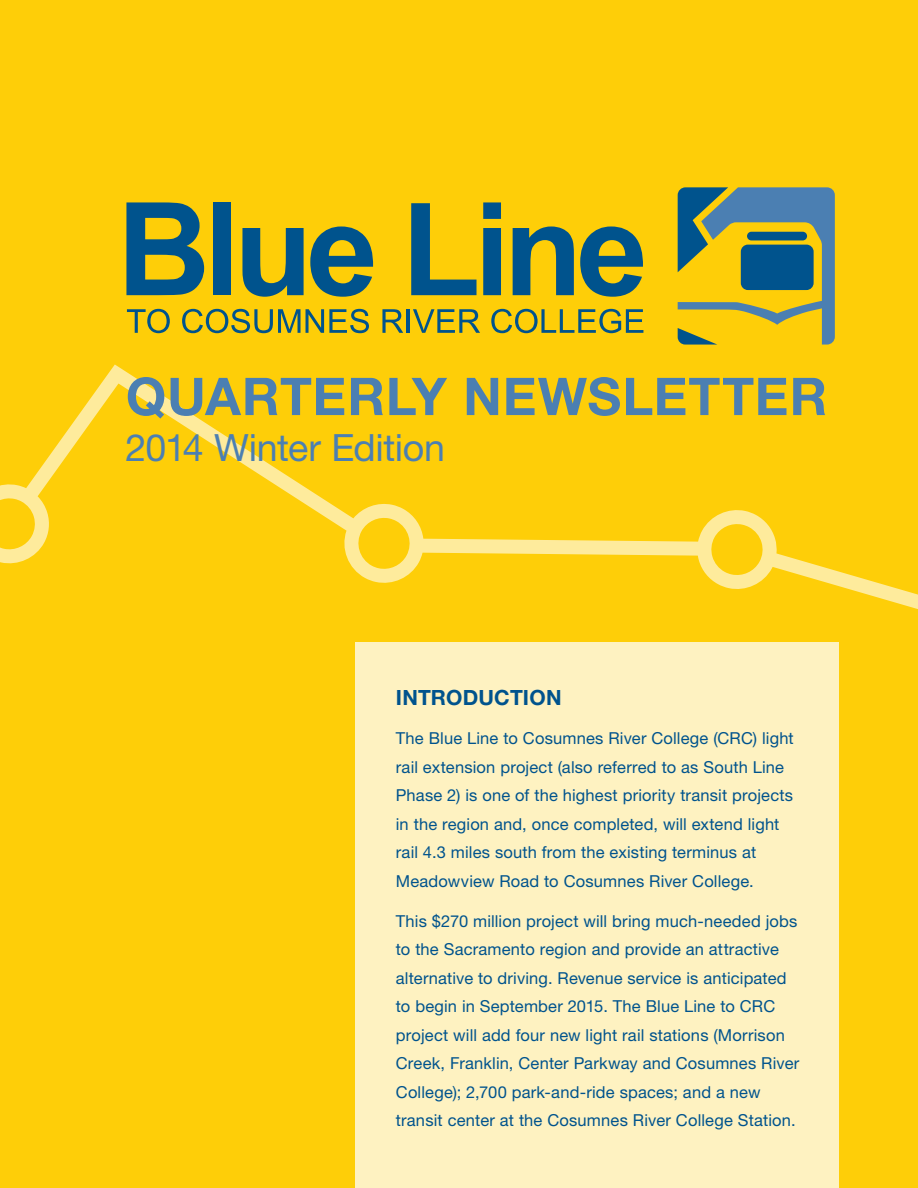
<style>
.page{position:relative;width:918px;height:1188px;background:#fece08}
.page>*{position:absolute;margin:0;border:0;box-sizing:border-box;transform-origin:0 0}
.t1{font:700 52.05px "Helvetica Neue LT Std";letter-spacing:.015em;color:#4b7fb2}
.t2{font:37.65px "Helvetica Neue LT Std";letter-spacing:-.015em;color:#4b7fb2}
.t3{font:700 21px "Helvetica Neue LT Std";letter-spacing:.01em;color:#00538d}
.t4{font:16.5px/28.5px "Helvetica Neue LT Std";letter-spacing:.01em;color:#00538d}
</style>
<div class="page">
<svg style="left:0;top:365px;width:918px;height:244px"></svg>
<div style="left:355px;top:642px;width:484px;height:546px;background:#fef2c1"></div>
<svg style="left:126px;top:202px;width:78px;height:93px"></svg>
<div style="left:213px;top:202px;width:18px;height:93px;background:#00538d"></div>
<svg style="left:242px;top:228px;width:62px;height:69px"></svg>
<svg style="left:310px;top:226px;width:63px;height:71px"></svg>
<svg style="left:411px;top:203px;width:66px;height:92px"></svg>
<svg style="left:483px;top:202px;width:18px;height:93px;background:#1d617d"></svg>
<svg style="left:513px;top:226px;width:61px;height:69px"></svg>
<svg style="left:580px;top:226px;width:63px;height:71px"></svg>
<svg style="left:127px;top:309px;width:43px;height:24px"></svg>
<svg style="left:182px;top:309px;width:187px;height:24px"></svg>
<svg style="left:382px;top:309px;width:21px;height:24px"></svg>
<hr style="left:407px;top:309px;width:3px;height:24px;background:#00538d">
<svg style="left:413px;top:309px;width:67px;height:24px"></svg>
<svg style="left:491px;top:309px;width:152px;height:24px"></svg>
<svg style="left:678px;top:187px;width:157px;height:158px"></svg>
<h1 class="t1" style="left:126px;top:364px;width:703px">QUARTERLY NEWSLETTER</h1>
<h2 class="t2" style="left:126px;top:425px;width:321px">2014 Winter Edition</h2>
<p class="t3" style="left:396px;top:684px;width:167px">INTRODUCTION</p>
<p class="t4" style="left:396px;top:724px;width:399px">The Blue Line to Cosumnes River College (CRC) light rail extension project (also referred to as South Line Phase 2) is one of the highest priority transit projects in the region and, once completed, will extend light rail 4.3 miles south from the existing terminus at Meadowview Road to Cosumnes River College.</p>
<p class="t4" style="left:396px;top:907px;width:405px">This $270 million project will bring much-needed jobs to the Sacramento region and provide an attractive alternative to driving. Revenue service is anticipated to begin in September 2015. The Blue Line to CRC project will add four new light rail stations (Morrison Creek, Franklin, Center Parkway and Cosumnes River College); 2,700 park-and-ride spaces; and a new transit center at the Cosumnes River College Station.</p>
</div>
